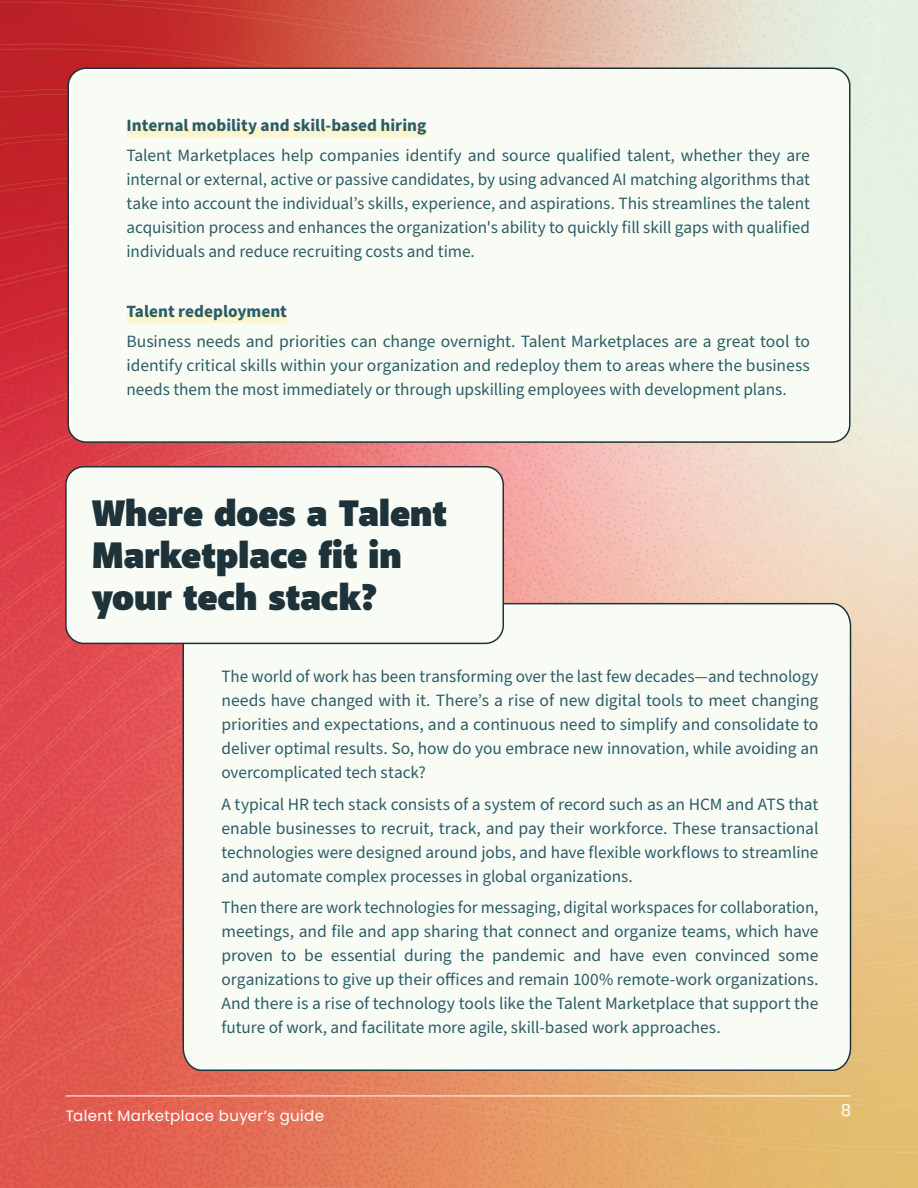
<style>
.page{position:relative;width:918px;height:1188px;background:#fff}
.page>*{position:absolute;margin:0;border:0;box-sizing:border-box;transform-origin:0 0}
.t1{font:900 37.5px/42px "Akagi Pro";color:#1d3239}
.t2{font:17.25px/24px "Source Sans Pro";letter-spacing:-.005em;color:#2c5d67;text-align:justify}
.t3{font:700 17.25px "Source Sans Pro";color:#2c5d67}
.t4{font:16.5px "Poppins";color:#fff}
.t5{font:15px "Poppins";letter-spacing:.025em;color:#fff}
</style>
<div class="page">
<img style="left:0;top:0;width:918px;height:1188px">
<div style="left:68px;top:68px;width:782px;height:374px;background:#f9fcf5;border-radius:18px"></div>
<div style="left:67px;top:68px;width:783px;height:375px;border:2px solid #1e323a;border-radius:18px"></div>
<div style="left:126px;top:127px;width:300px;height:11px;background:#fbf5d0"></div>
<div style="left:126px;top:313px;width:161px;height:11px;background:#fbf5d0"></div>
<div style="left:182px;top:602px;width:670px;height:470px;background:#f9fcf5"></div>
<div style="left:66px;top:467px;width:437px;height:176px;background:#f9fcf5;border-radius:18px"></div>
<div style="left:65px;top:466px;width:439px;height:178px;border:2px solid #1e323a;border-radius:18px"></div>
<hr style="left:66px;top:1096px;width:785px;height:1px;background:#fff">
<p class="t3" style="left:126px;top:114px;width:301px">Internal mobility and skill-based hiring</p>
<p class="t2" style="left:126px;top:144px;width:685px">Talent Marketplaces help companies identify and source qualified talent, whether they are internal or external, active or passive candidates, by using advanced AI matching algorithms that take into account the individual s’ skills, experience, and aspirations. This streamlines the talent acquisition process and enhances the organization s' ability to quickly fill skill gaps with qualified individuals and reduce recruiting costs and time.</p>
<p class="t3" style="left:126px;top:300px;width:162px">Talent redeployment</p>
<p class="t2" style="left:126px;top:330px;width:685px">Business needs and priorities can change overnight. Talent Marketplaces are a great tool to identify critical skills within your organization and redeploy them to areas where the business needs them the most immediately or through upskilling employees with development plans.</p>
<h1 class="t1" style="left:92px;top:494px;width:356px">Where does a Talent<br>Marketplace fit in your tech stack?</h1>
<p class="t2" style="left:222px;top:665px;width:599px">The world of work has been transforming over the last few decades—and technology needs have changed with it. There as’ rise of new digital tools to meet changing priorities and expectations, and a continuous need to simplify and consolidate to deliver optimal results. So, how do you embrace new innovation, while avoiding an overcomplicated tech stack?</p>
<p class="t2" style="left:222px;top:793px;width:599px">A typical HR tech stack consists of a system of record such as an HCM and ATS that enable businesses to recruit, track, and pay their workforce. These transactional technologies were designed around jobs, and have flexible workflows to streamline and automate complex processes in global organizations.</p>
<p class="t2" style="left:222px;top:896px;width:599px;text-align:right">Then there are work technologies for messaging, digital workspaces for collaboration, meetings, and file and app sharing that connect and organize teams, which have some</p>
<p class="t2" style="left:304px;top:944px;width:20px">be</p>
<p class="t2" style="left:331px;top:944px;width:67px">essential</p>
<p class="t2" style="left:404px;top:944px;width:49px">during</p>
<p class="t2" style="left:460px;top:944px;width:26px">the</p>
<p class="t2" style="left:492px;top:944px;width:75px">pandemic</p>
<p class="t2" style="left:573px;top:944px;width:30px">and</p>
<p class="t2" style="left:609px;top:944px;width:36px">have</p>
<p class="t2" style="left:695px;top:944px;width:76px">convinced</p>
<p class="t2" style="left:281px;top:944px;width:17px">to</p>
<p class="t2" style="left:222px;top:944px;width:599px;text-align:left">proven<br>organizations to give up their offices and remain 100% remote-work organizations.<br>And there is a rise of technology tools like the Talent Marketplace that support the future of work, and facilitate more agile, skill-based work approaches.</p>
<p class="t2" style="left:652px;top:944px;width:37px">even</p>
<p class="t5" style="left:66px;top:1107px;width:260px">Talent Marketplace buyer s’ guide</p>
<p class="t4" style="left:841px;top:1101px;width:12px">8</p>
</div>
